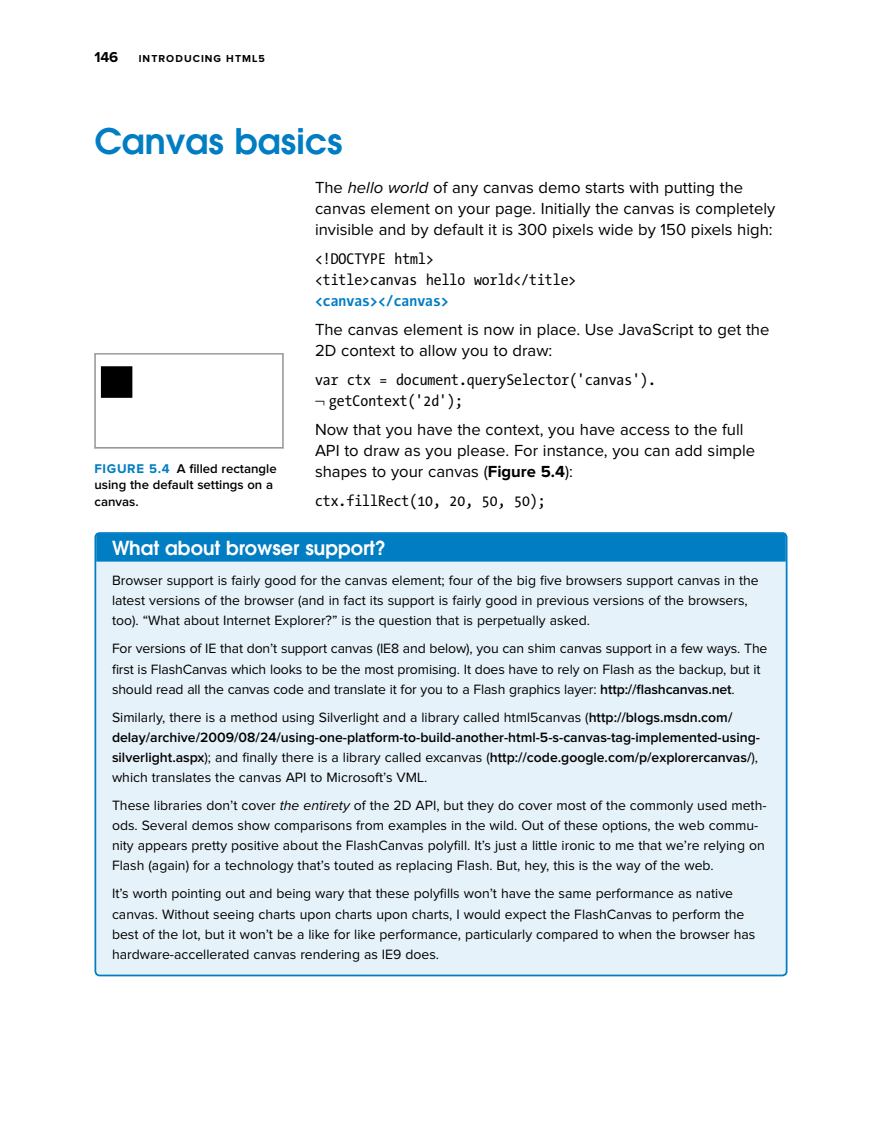
<style>
.page{position:relative;width:882px;height:1134px;background:#fff}
.page>*{position:absolute;margin:0;border:0;box-sizing:border-box;transform-origin:0 0}
.Head_1{font:600 35px "Avant Garde";color:#007dc3}
.t1{font:600 19.25px "Avant Garde";color:#fff}
.Code_Block_1st-P{font:16.62px/21px "Proxima Nova";color:#000}
.Code_Block_1st-P-2{font:15.75px/21px "The Sans Prime Mono Condensed";color:#000}
.t2{font:700 14.88px "Proxima Nova";color:#000}
.t3{font:14px/20.1px "Proxima Nova";color:#000}
.t4{font:600 14px/20.1px "Proxima Nova";color:#000}
.t5{font:600 13.12px/16.6px "Proxima Nova";color:#000}
.t6{font:700 10.5px "Proxima Nova";letter-spacing:.1em;color:#000}
.s1{font-style:italic}
.s2{font-weight:700;color:#007dc3}
.s3{font-family:"Courier New";font-size:17.5px}
.s4{font-weight:700}
.s5{font-weight:600}
.s6{font-weight:400}
</style>
<div class="page">
<div style="left:95px;top:533px;width:692px;height:442px;background:#e6f2f9;border-radius:4px"></div>
<div style="left:96px;top:534px;width:690px;height:28px;background:#007dc3"></div>
<div style="left:94px;top:532px;width:694px;height:444px;border:2px solid #007dc3;border-radius:4px"></div>
<img style="left:100px;top:366px;width:33px;height:32px">
<div style="left:94px;top:353px;width:190px;height:95px;border:1px solid #939598"></div>
<p class="t2" style="left:94px;top:48px;width:25px">146</p>
<p class="t6" style="left:139px;top:52px;width:128px">INTRODUCING HTML5</p>
<p class="Head_1" style="left:94px;top:118px;width:250px">Canvas basics</p>
<p class="Code_Block_1st-P" style="left:315px;top:178px;width:462px">The <span class="s1">hello world</span> of any canvas demo starts with putting the canvas element on your page. Initially the canvas is completely invisible and by default it is 300 pixels wide by 150 pixels high:</p>
<p class="Code_Block_1st-P-2" style="left:315px;top:249px;width:263px">&lt;!DOCTYPE html&gt;<br>&lt;title&gt;canvas hello world&lt;/title&gt; <span class="s2">&lt;canvas&gt;&lt;/canvas&gt;</span></p>
<p class="Code_Block_1st-P" style="left:315px;top:320px;width:456px">The canvas element is now in place. Use JavaScript to get the<br>2D context to allow you to draw:</p>
<p class="Code_Block_1st-P-2" style="left:315px;top:370px;width:342px">var ctx = document.querySelector(‘canvas’). <span class="s3">¬</span> getContext(‘2d’);</p>
<p class="Code_Block_1st-P" style="left:315px;top:419px;width:442px">Now that you have the context, you have access to the full<br>API to draw as you please. For instance, you can add simple shapes to your canvas (<span class="s4">FIGURE 5.4</span>):</p>
<p class="Code_Block_1st-P-2" style="left:315px;top:491px;width:232px">ctx.fillRect(10, 20, 50, 50);</p>
<p class="t1" style="left:112px;top:535px;width:275px">What about browser support?</p>
<p class="t3" style="left:112px;top:571px;width:648px">Browser support is fairly good for the canvas element; four of the big five browsers support canvas in the latest versions of the browser (and in fact its support is fairly good in previous versions of the browsers, too). “What about Internet Explorer?” is the question that is perpetually asked.</p>
<p class="t3" style="left:112px;top:639px;width:657px">For versions of IE that don’t support canvas (IE8 and below), you can shim canvas support in a few ways. The first is FlashCanvas which looks to be the most promising. It does have to rely on Flash as the backup, but it should read all the canvas code and translate it for you to a Flash graphics layer: <span class="s5">http://flashcanvas.net</span>.</p>
<p class="t4" style="left:112px;top:707px;width:650px"><span class="s6">Similarly, there is a method using Silverlight and a library called html5canvas (</span>http://blogs.msdn.com/ delay/archive/2009/08/24/using-one-platform-to-build-another-html-5-s-canvas-tag-implemented-using&shy;silverlight.aspx<span class="s6">); and finally there is a library called excanvas (</span>http://code.google.com/p/explorercanvas/<span class="s6">), which translates the canvas API to Microsoft’s VML.</span></p>
<p class="t3" style="left:112px;top:796px;width:656px">These libraries don’t cover <span class="s1">the entirety</span> of the 2D API, but they do cover most of the commonly used meth&shy;ods. Several demos show comparisons from examples in the wild. Out of these options, the web commu&shy;nity appears pretty positive about the FlashCanvas polyfill. It’s just a little ironic to me that we’re relying on Flash (again) for a technology that’s touted as replacing Flash. But, hey, this is the way of the web.</p>
<p class="t3" style="left:112px;top:884px;width:645px">It’s worth pointing out and being wary that these polyfills won’t have the same performance as native canvas. Without seeing charts upon charts upon charts, I would expect the FlashCanvas to perform the best of the lot, but it won’t be a like for like performance, particularly compared to when the browser has hardware-accellerated canvas rendering as IE9 does.</p>
<p class="t5" style="left:94px;top:460px;width:184px"><span class="s2">FIGURE 5.4</span> A filled rectangle using the default settings on a canvas.</p>
</div>
